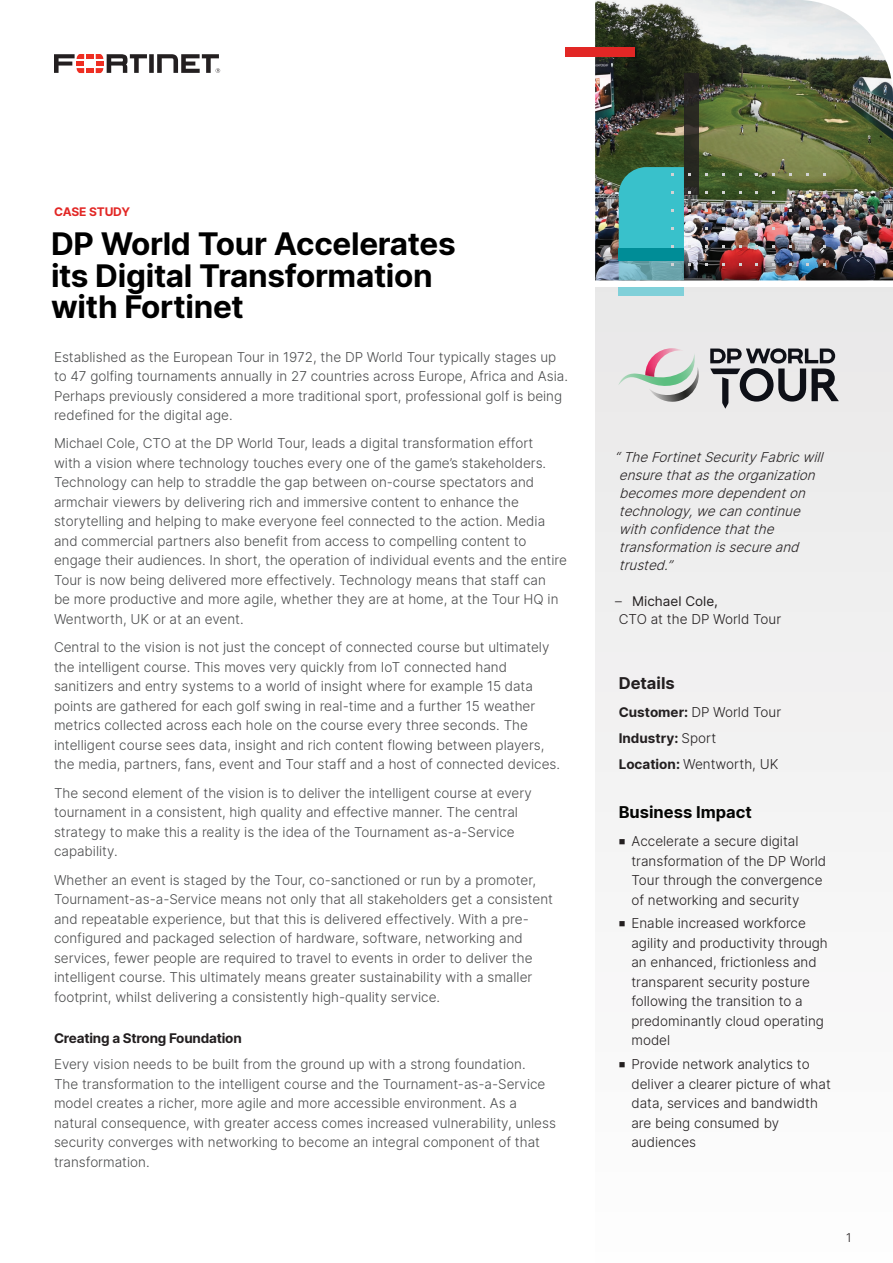
<style>
.page{position:relative;width:893px;height:1263px;background:#fff}
.page>*{position:absolute;margin:0;border:0;box-sizing:border-box;transform-origin:0 0}
.t1{font:700 31.5px/31.5px "Inter";letter-spacing:-.01em;color:#000}
.t2{font:700 16.5px "Inter";color:#040503}
.t3{font:700 16.5px "Inter";color:#231f20}
.t4{font:300 13.5px/19.5px "Inter";color:#4b4c4d}
.t5{font:300 13.5px/19.5px "Inter";color:#231f20}
.t6{font:italic 300 13.5px/18px "Inter";color:#231f20}
.t7{font:700 13.5px "Inter";letter-spacing:-.015em;color:#231f20}
.t8{font:700 12px "Inter";letter-spacing:-.01em;color:#e22725}
.t9{font:300 12px "Inter";color:#231f20}
.s1{font-weight:400}
.s2{font-weight:700}
</style>
<div class="page">
<div style="left:86px;top:54px;width:8px;height:5px;background:#ee2e22"></div>
<div style="left:86px;top:68px;width:8px;height:5px;background:#ee2e22"></div>
<svg style="left:54px;top:54px;width:30px;height:19px"></svg>
<svg style="left:96px;top:54px;width:124px;height:19px"></svg>
<div style="left:595px;top:287px;width:298px;height:976px;background:#f3f3f3"></div>
<div style="left:619px;top:287px;width:65px;height:8px;background:#80d0d9"></div>
<div style="left:565px;top:48px;width:70px;height:9px;background:#e22725"></div>
<img style="left:595px;top:0;width:298px;height:280px">
<svg style="left:710px;top:348px;width:129px;height:61px"></svg>
<svg style="left:618px;top:353px;width:81px;height:49px"></svg>
<img style="left:645px;top:348px;width:39px;height:29px">
<p class="t8" style="left:54px;top:203px;width:78px">CASE STUDY</p>
<h1 class="t1" style="left:51px;top:227px;width:406px">DP World Tour Accelerates its Digital Transformation with Fortinet</h1>
<p class="t4" style="left:54px;top:347px;width:515px">Established as the European Tour in 1972, the DP World Tour typically stages up to 47 golfing tournaments annually in 27 countries across Europe, Africa and Asia.<br>Perhaps previously considered a more traditional sport, professional golf is being redefined for the digital age.</p>
<p class="t4" style="left:54px;top:434px;width:514px">Michael Cole, CTO at the DP World Tour, leads a digital transformation effort<br>with a vision where technology touches every one of the game’s stakeholders.<br>Technology can help to straddle the gap between on-course spectators and armchair viewers by delivering rich and immersive content to enhance the storytelling and helping to make everyone feel connected to the action. Media and commercial partners also benefit from access to compelling content to engage their audiences. In short, the operation of individual events and the entire Tour is now being delivered more effectively. Technology means that staff can<br>be more productive and more agile, whether they are at home, at the Tour HQ in Wentworth, UK or at an event.</p>
<p class="t4" style="left:54px;top:637px;width:508px">Central to the vision is not just the concept of connected course but ultimately the intelligent course. This moves very quickly from IoT connected hand sanitizers and entry systems to a world of insight where for example 15 data points are gathered for each golf swing in real-time and a further 15 weather metrics collected across each hole on the course every three seconds. The intelligent course sees data, insight and rich content flowing between players, the media, partners, fans, event and Tour staff and a host of connected devices.</p>
<p class="t4" style="left:54px;top:783px;width:479px">The second element of the vision is to deliver the intelligent course at every tournament in a consistent, high quality and effective manner. The central strategy to make this a reality is the idea of the Tournament as-a-Service capability.</p>
<p class="t4" style="left:54px;top:870px;width:500px">Whether an event is staged by the Tour, co-sanctioned or run by a promoter, Tournament-as-a-Service means not only that all stakeholders get a consistent and repeatable experience, but that this is delivered effectively. With a pre&shy;configured and packaged selection of hardware, software, networking and services, fewer people are required to travel to events in order to deliver the intelligent course. This ultimately means greater sustainability with a smaller footprint, whilst delivering a consistently high-quality service.</p>
<p class="t7" style="left:54px;top:1028px;width:189px">Creating a Strong Foundation</p>
<p class="t4" style="left:54px;top:1054px;width:503px">Every vision needs to be built from the ground up with a strong foundation.<br>The transformation to the intelligent course and the Tournament-as-a-Service model creates a richer, more agile and more accessible environment. As a natural consequence, with greater access comes increased vulnerability, unless security converges with networking to become an integral component of that transformation.</p>
<p class="t6" style="left:619px;top:448px;width:210px;text-indent:-4px">“TheFortinetSecurityFabricwill ensurethatastheorganization becomesmoredependenton technology,wecancontinue withconfidencethatthe transformationissecureand trusted.”</p>
<p class="t5" style="left:615px;top:592px;width:168px;line-height:18px">– <span class="s1">Michael Cole,<br></span>CTO at the DP World Tour</p>
<p class="t3" style="left:619px;top:671px;width:58px">Details</p>
<p class="t5" style="left:619px;top:699px;width:164px;line-height:26px"><span class="s2">Customer:</span> DP World Tour<br><span class="s2">Industry:</span> Sport<br><span class="s2">Location:</span> Wentworth, UK</p>
<p class="t2" style="left:619px;top:800px;width:135px">Business Impact</p>
<p class="t5" style="left:631px;top:831px;width:196px;text-indent:-13px">■ Accelerate a secure digital transformation of the DP World<br>Tour through the convergence of networking and security</p>
<p class="t5" style="left:631px;top:913px;width:198px;text-indent:-13px">■ Enable increased workforce agility and productivity through an enhanced, frictionless and transparent security posture following the transition to a predominantly cloud operating model</p>
<p class="t5" style="left:631px;top:1054px;width:201px;text-indent:-13px">■ Provide network analytics to deliver a clearer picture of what data, services and bandwidth are being consumed by audiences</p>
<p class="t9" style="left:846px;top:1229px;width:7px">1</p>
</div>
